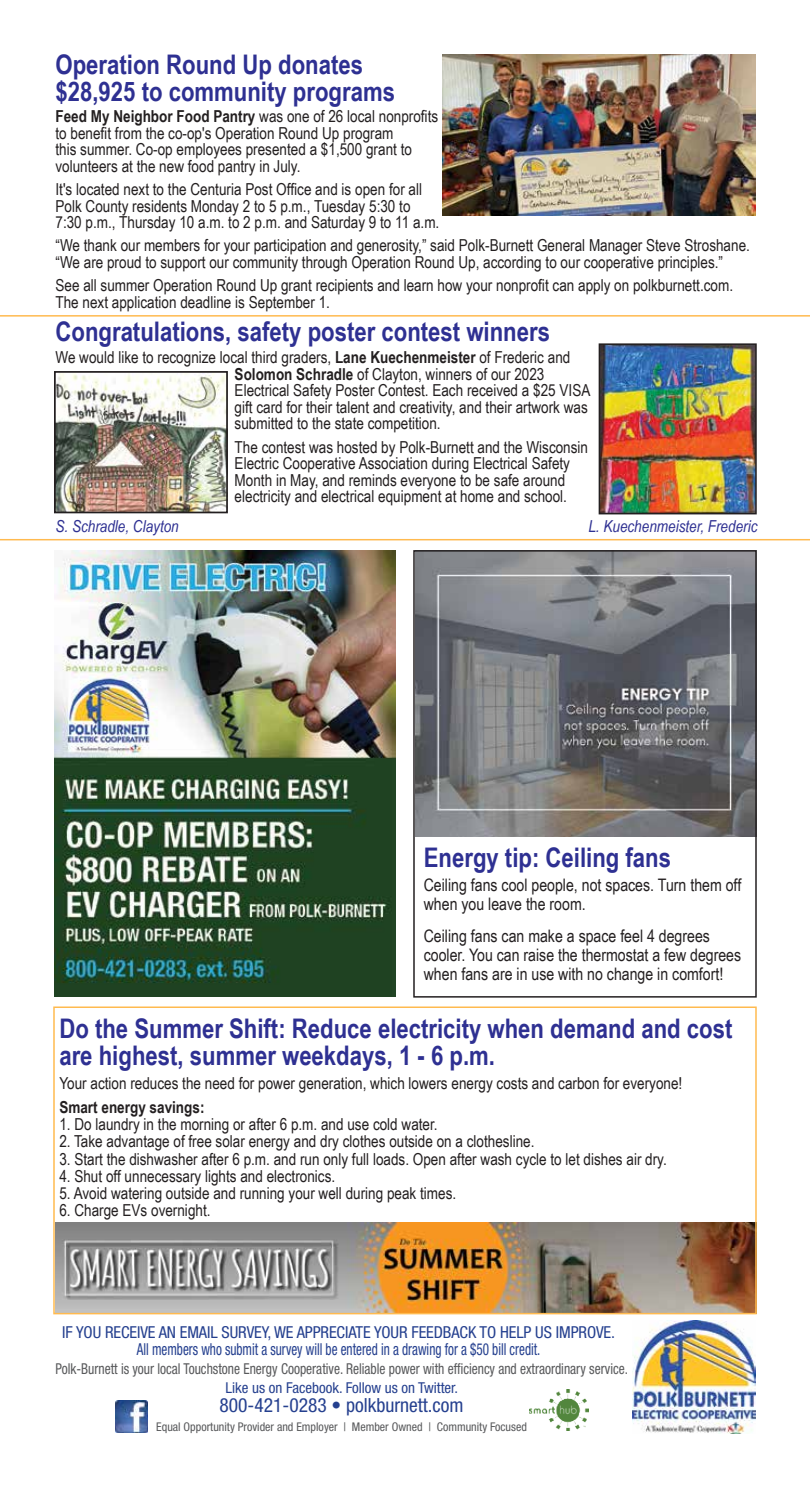
<style>
.page{position:relative;width:810px;height:1485px;background:#fff}
.page>*{position:absolute;margin:0;border:0;box-sizing:border-box;transform-origin:0 0}
.t1{font:700 27px/27px "Arial Narrow";color:#2e3092}
.t2{font:condensed 19.5px "Helvetica Neue LT Std";color:#25408f}
.t3{font:17.25px/18.8px "Arial Narrow";color:#231f20}
.t4{font:16.5px/16.5px "Arial Narrow";color:#231f20}
.t5{font:condensed 16.5px/17.2px "Helvetica Neue LT Std";letter-spacing:-.005em;color:#25408f;text-align:center}
.t6{font:italic 16.5px "Arial Narrow";color:#2e3092}
.t7{font:700 16.5px "Arial Narrow";color:#231f20}
.t8{font:condensed 15px "Helvetica Neue LT Std";color:#58595b;scale:.9 1}
.t9{font:condensed 15px "Helvetica Neue LT Std";color:#25408f}
.t10{font:condensed 12px "Helvetica Neue LT Std";color:#58595b}
.s1{font-weight:700}
</style>
<div class="page">
<img style="left:115px;top:1400px;width:32px;height:32px">
<img style="left:632px;top:1321px;width:124px;height:113px">
<hr style="left:0;top:315px;width:810px;height:2px;background:#ffba4f">
<hr style="left:0;top:539px;width:810px;height:1px;background:#ffba4f">
<img style="left:443px;top:54px;width:313px;height:161px">
<img style="left:56px;top:1223px;width:698px;height:88px">
<div style="left:53px;top:1007px;width:704px;height:307px;border:2px solid #ffba4f"></div>
<img style="left:602px;top:346px;width:152px;height:165px">
<div style="left:599px;top:343px;width:158px;height:171px;border:2px solid #231f20"></div>
<img style="left:57px;top:374px;width:168px;height:136px">
<div style="left:54px;top:371px;width:174px;height:142px;border:2px solid #231f20"></div>
<img style="left:54px;top:551px;width:341px;height:446px">
<img style="left:416px;top:553px;width:338px;height:284px">
<div style="left:413px;top:550px;width:344px;height:448px;border:2px solid #231f20"></div>
<img style="left:529px;top:1389px;width:60px;height:42px">
<h1 class="t1" style="left:56px;top:49px;width:341px">Operation Round Up donates $28,925 to community programs</h1>
<p class="t4" style="left:56px;top:108px;width:384px"><span class="s1">Feed My Neighbor Food Pantry</span> was one of 26 local nonprofits to benefit from the co-op's Operation Round Up program<br>this summer. Co-op employees presented a $1,500 grant to volunteers at the new food pantry in July.</p>
<p class="t4" style="left:56px;top:181px;width:385px">It's located next to the Centuria Post Office and is open for all<br>Polk County residents Monday 2 to 5 p.m., Tuesday 5:30 to<br>7:30 p.m., Thursday 10 a.m. to 2 p.m. and Saturday 9 to 11 a.m.</p>
<p class="t4" style="left:56px;top:237px;width:696px">“We thank our members for your participation and generosity,” said Polk-Burnett General Manager Steve Stroshane. “We are proud to support our community through Operation Round Up, according to our cooperative principles.”</p>
<p class="t4" style="left:56px;top:277px;width:679px">See all summer Operation Round Up grant recipients and learn how your nonprofit can apply on polkburnett.com.<br>The next application deadline is September 1.</p>
<h1 class="t1" style="left:56px;top:317px;width:496px">Congratulations, safety poster contest winners</h1>
<p class="t4" style="left:235px;top:349px;width:357px;text-indent:-179px">We would like to recognize local third graders, <span class="s1">Lane Kuechenmeister</span> of Frederic and <span class="s1">Solomon Schradle</span> of Clayton, winners of our 2023<br>Electrical Safety Poster Contest. Each received a $25 VISA gift card for their talent and creativity, and their artwork was submitted to the state competition.</p>
<p class="t4" style="left:235px;top:438px;width:355px">The contest was hosted by Polk-Burnett and the Wisconsin Electric Cooperative Association during Electrical Safety Month in May, and reminds everyone to be safe around electricity and electrical equipment at home and school.</p>
<p class="t6" style="left:56px;top:515px;width:125px">S. Schradle, Clayton</p>
<p class="t6" style="left:588px;top:515px;width:171px">L. Kuechenmeister, Frederic</p>
<h1 class="t1" style="left:424px;top:843px;width:249px">Energy tip: Ceiling fans</h1>
<p class="t3" style="left:424px;top:875px;width:319px">Ceiling fans cool people, not spaces. Turn them off when you leave the room.</p>
<p class="t3" style="left:424px;top:926px;width:319px">Ceiling fans can make a space feel 4 degrees cooler. You can raise the thermostat a few degrees when fans are in use with no change in comfort!</p>
<h1 class="t1" style="left:59px;top:1013px;width:675px">Do the Summer Shift: Reduce electricity when demand and cost are highest, summer weekdays, 1 - 6 p.m.</h1>
<p class="t4" style="left:59px;top:1074px;width:625px">Your action reduces the need for power generation, which lowers energy costs and carbon for everyone!</p>
<p class="t7" style="left:59px;top:1095px;width:147px">Smart energy savings:</p>
<p class="t4" style="left:59px;top:1115px;width:380px">1. Do laundry in the morning or after 6 p.m. and use cold water.</p>
<p class="t4" style="left:59px;top:1133px;width:477px">2. Take advantage of free solar energy and dry clothes outside on a clothesline.</p>
<p class="t4" style="left:59px;top:1150px;width:609px">3. Start the dishwasher after 6 p.m. and run only full loads. Open after wash cycle to let dishes air dry.</p>
<p class="t4" style="left:59px;top:1167px;width:277px">4. Shut off unnecessary lights and electronics.</p>
<p class="t4" style="left:59px;top:1184px;width:398px">5. Avoid watering outside and running your well during peak times.</p>
<p class="t4" style="left:59px;top:1202px;width:153px">6. Charge EVs overnight.</p>
<p class="t5" style="left:62px;top:1324px;width:554px">IF YOU RECEIVE AN EMAIL SURVEY, WE APPRECIATE YOUR FEEDBACK TO HELP US IMPROVE.<br>All members who submit a survey will be entered in a drawing for a $50 bill credit.</p>
<p class="t8" style="left:56px;top:1360px;width:638px">Polk-Burnett is your local Touchstone Energy Cooperative. Reliable power with efficiency and extraordinary service.</p>
<p class="t9" style="left:226px;top:1379px;width:234px">Like us on Facebook. Follow us on Twitter.</p>
<p class="t2" style="left:220px;top:1394px;width:246px">800-421-0283 • polkburnett.com</p>
<p class="t10" style="left:156px;top:1420px;width:372px">Equal Opportunity Provider and Employer | Member Owned | Community Focused</p>
</div>
